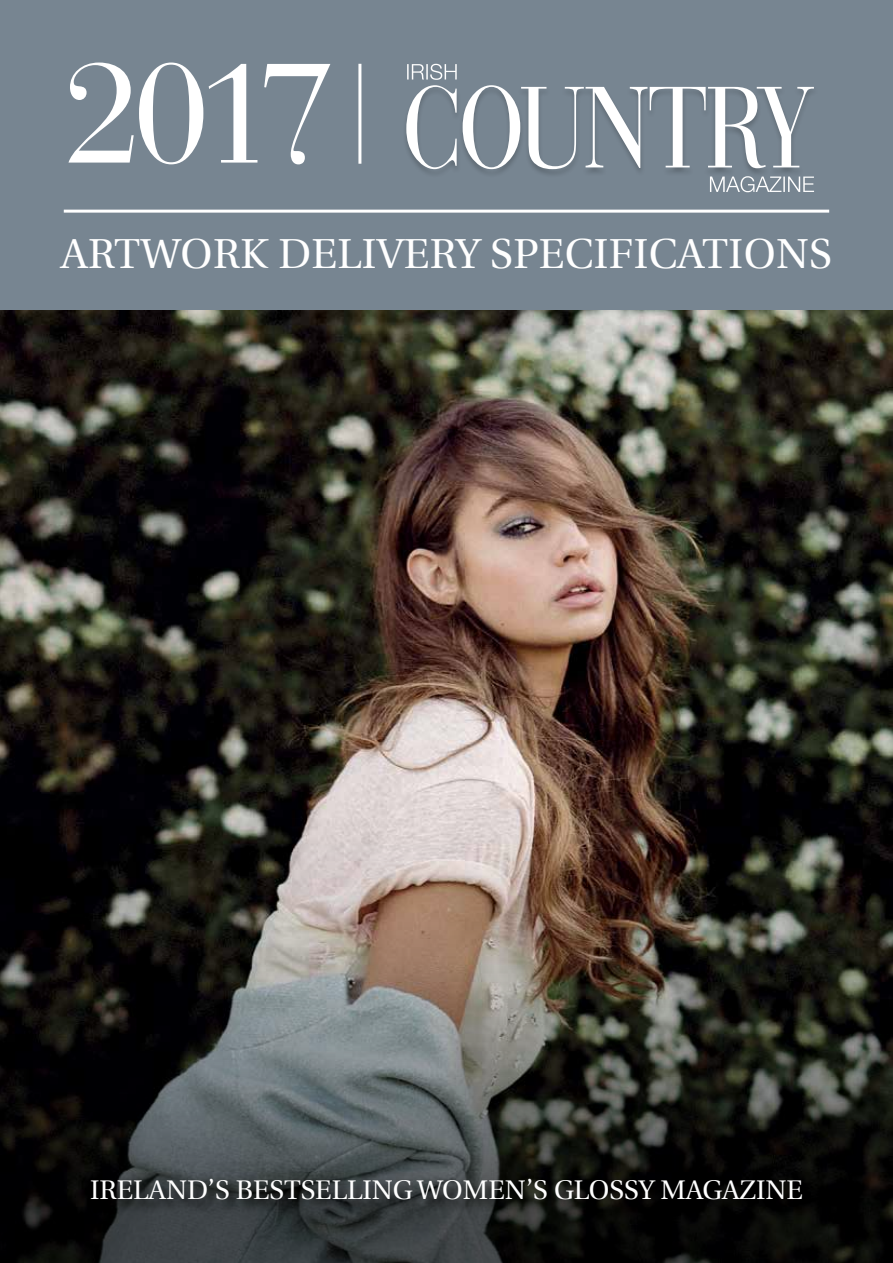
<style>
.page{position:relative;width:893px;height:1263px;background:#778591}
.page>*{position:absolute;margin:0;border:0;box-sizing:border-box;transform-origin:0 0}
.t1{font:151.05px "Bauer Bodoni BT";color:#fff}
.t2{font:42px "Utopia";letter-spacing:.01em;color:#fff}
.t3{font:27px "Utopia";color:#fff}
.s1{font-family:"Bauer Bodni BT"}
</style>
<div class="page">
<img style="left:0;top:310px;width:893px;height:497px">
<img style="left:0;top:807px;width:893px;height:456px">
<hr style="left:64px;top:210px;width:765px;height:3px;background:#fff">
<hr style="left:358px;top:64px;width:3px;height:100px;background:#fff">
<div style="left:703px;top:86px;width:115px;height:91px;background:#000;opacity:.2"></div>
<div style="left:402px;top:85px;width:308px;height:93px;background:#000;opacity:.2"></div>
<svg style="left:406px;top:64px;width:408px;height:105px"></svg>
<svg style="left:710px;top:176px;width:104px;height:16px"></svg>
<svg style="left:91px;top:1177px;width:724px;height:37px;background:#1e2020"></svg>
<h1 class="t1" style="left:66px;top:21px;width:268px">201<span class="s1">7</span></h1>
<h2 class="t2" style="left:61px;top:230px;width:772px">ARTWORK DELIVERY SPECIFICATIONS</h2>
<p class="t3" style="left:90px;top:1175px;width:714px">IRELAND’S BESTSELLING WOMEN’S GLOSSY MAGAZINE</p>
</div>
